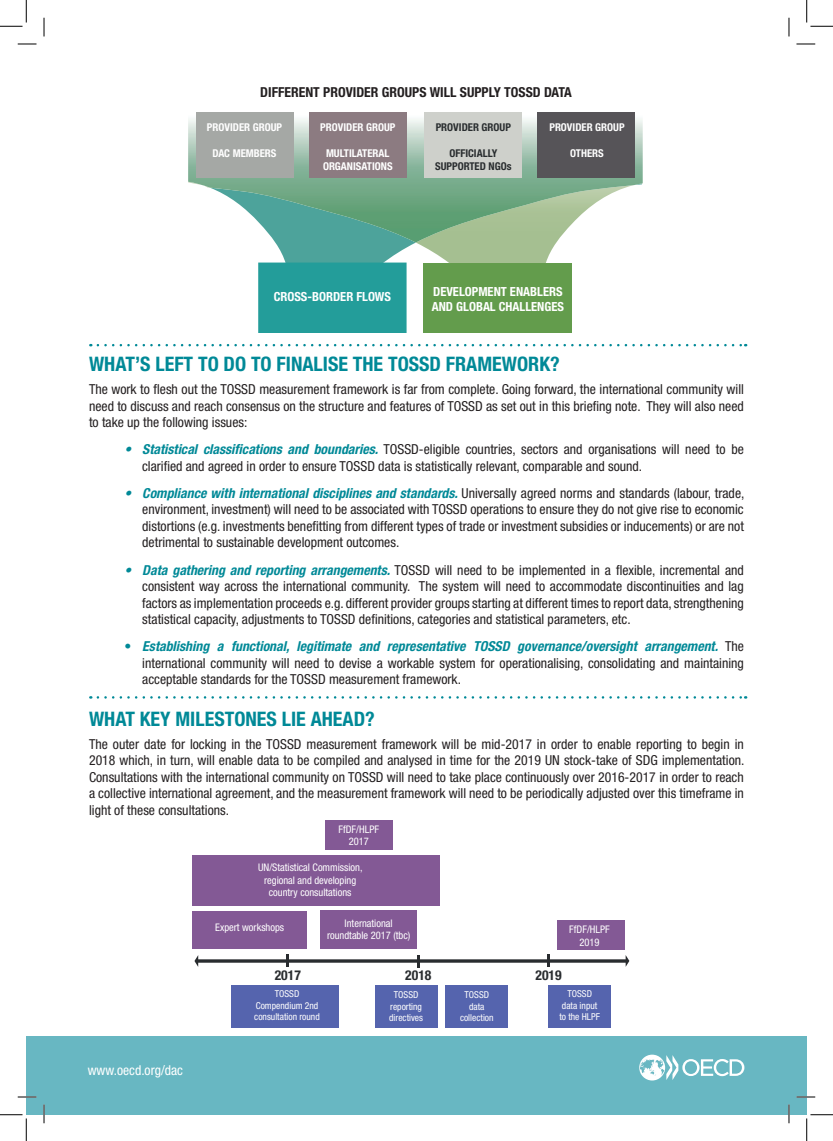
<style>
.page{position:relative;width:833px;height:1141px;background:#fff}
.page>*{position:absolute;margin:0;border:0;box-sizing:border-box;transform-origin:0 0}
.t1{font:700 condensed 20px "Helvetica Neue LT Std";color:#008997}
.body_copy{font:condensed 13.75px/16.5px "Helvetica Neue LT Std";color:#231f20;text-align:justify}
.body_copy-2{font:700 condensed 13.75px "Helvetica Neue LT Std";color:#231f20}
.body_copy-3{font:condensed 13.62px "Helvetica Neue LT Std";color:#fff}
.t2{font:700 condensed 13.62px "Helvetica Neue LT Std";color:#292c2f}
.t3{font:700 condensed 12.5px/15px "Helvetica Neue LT Std";color:#fff}
.t4{font:700 condensed 10.75px/12.9px "Helvetica Neue LT Std";color:#fff}
.t5{font:700 condensed 10.75px/12.9px "Helvetica Neue LT Std";color:#292d2f;text-align:center}
.t6{font:condensed 10.5px/12.5px "Helvetica Neue LT Std";color:#fff;text-align:center}
.t7{font:condensed 9.5px/11.5px "Helvetica Neue LT Std";color:#fff;text-align:center}
.s1{font-weight:700;font-style:italic;color:#008997}
.s2{font-weight:700;color:#008997}
</style>
<div class="page">
<div style="left:26px;top:1036px;width:780px;height:78px;background:#68b7c2"></div>
<svg style="left:639px;top:1054px;width:105px;height:26px"></svg>
<svg style="left:98px;top:344px;width:647px;height:2px"></svg>
<svg style="left:98px;top:696px;width:647px;height:2px"></svg>
<div style="left:196px;top:959px;width:431px;height:3px;background:#292c2f;border:1px solid #292c2f"></div>
<svg style="left:194px;top:955px;width:23px;height:11px"></svg>
<svg style="left:615px;top:955px;width:14px;height:11px"></svg>
<svg style="left:286px;top:954px;width:3px;height:13px"></svg>
<svg style="left:417px;top:955px;width:2px;height:12px"></svg>
<svg style="left:547px;top:954px;width:2px;height:13px"></svg>
<div style="left:375px;top:985px;width:62px;height:42px;background:#5564ae"></div>
<div style="left:231px;top:985px;width:107px;height:42px;background:#5564ae"></div>
<div style="left:445px;top:985px;width:62px;height:42px;background:#5564ae"></div>
<div style="left:548px;top:985px;width:62px;height:42px;background:#5564ae"></div>
<div style="left:192px;top:855px;width:247px;height:50px;background:#835995"></div>
<div style="left:325px;top:820px;width:67px;height:29px;background:#835995"></div>
<div style="left:556px;top:919px;width:68px;height:30px;background:#835995"></div>
<div style="left:192px;top:911px;width:115px;height:37px;background:#835995"></div>
<div style="left:320px;top:910px;width:97px;height:38px;background:#835995"></div>
<div style="left:258px;top:263px;width:148px;height:69px;background:#239d9a"></div>
<div style="left:423px;top:263px;width:148px;height:69px;background:#639c4c"></div>
<svg style="left:258px;top:242px;width:299px;height:21px"></svg>
<img style="left:188px;top:112px;width:454px;height:130px">
<div style="left:309px;top:112px;width:98px;height:66px;background:#8c7b81"></div>
<div style="left:423px;top:112px;width:98px;height:66px;background:#ced0cb"></div>
<div style="left:537px;top:112px;width:98px;height:66px;background:#565458"></div>
<div style="left:196px;top:112px;width:97px;height:66px;background:#a5a8a5"></div>
<svg style="left:18px;top:43px;width:18px;height:2px"></svg>
<svg style="left:796px;top:43px;width:18px;height:2px"></svg>
<svg style="left:18px;top:1096px;width:18px;height:1px"></svg>
<svg style="left:796px;top:1096px;width:18px;height:1px"></svg>
<svg style="left:43px;top:18px;width:2px;height:18px"></svg>
<svg style="left:43px;top:1104px;width:2px;height:19px"></svg>
<svg style="left:788px;top:18px;width:1px;height:18px"></svg>
<svg style="left:787px;top:1104px;width:2px;height:19px"></svg>
<svg style="left:0;top:0;width:27px;height:27px"></svg>
<svg style="left:0;top:1114px;width:27px;height:26px"></svg>
<svg style="left:806px;top:0;width:26px;height:27px"></svg>
<svg style="left:806px;top:1114px;width:26px;height:26px"></svg>
<p class="body_copy-2" style="left:260px;top:84px;width:313px">DIFFERENT PROVIDER GROUPS WILL SUPPLY TOSSD DATA</p>
<p class="t4" style="left:207px;top:121px;width:77px">PROVIDER GROUP</p>
<p class="t4" style="left:212px;top:146px;width:65px">DAC MEMBERS</p>
<p class="t4" style="left:320px;top:121px;width:77px">PROVIDER GROUP</p>
<p class="t4" style="left:323px;top:146px;width:71px">MULTILATERAL<br>ORGANISATIONS</p>
<p class="t5" style="left:435px;top:121px;width:77px">PROVIDER GROUP</p>
<p class="t5" style="left:435px;top:146px;width:78px">OFFICIALLY<br>SUPPORTED NGOs</p>
<p class="t4" style="left:549px;top:121px;width:77px">PROVIDER GROUP</p>
<p class="t4" style="left:570px;top:146px;width:35px">OTHERS</p>
<p class="t3" style="left:273px;top:289px;width:119px">CROSS-BORDER FLOWS</p>
<p class="t3" style="left:431px;top:283px;width:134px">DEVELOPMENT ENABLERS<br>AND GLOBAL CHALLENGES</p>
<p class="t1" style="left:89px;top:352px;width:472px">WHAT’S LEFT TO DO TO FINALISE THE TOSSD FRAMEWORK?</p>
<p class="body_copy" style="left:89px;top:381px;width:656px">The work to flesh out the TOSSD measurement framework is far from complete. Going forward, the international community will need to discuss and reach consensus on the structure and features of TOSSD as set out in this briefing note. They will also need to take up the following issues:</p>
<p class="body_copy" style="left:142px;top:441px;width:602px;text-indent:-18px"><span class="s1">• Statistical classifications and boundaries.</span> TOSSD-eligible countries, sectors and organisations will need to be clarified and agreed in order to ensure TOSSD data is statistically relevant, comparable and sound.</p>
<p class="body_copy" style="left:142px;top:484px;width:603px;text-indent:-18px"><span class="s1">• Compliance with international disciplines and standards.</span> Universally agreed norms and standards (labour, trade, environment, investment) will need to be associated with TOSSD operations to ensure they do not give rise to economic distortions (e.g. investments benefitting from different types of trade or investment subsidies or inducements) or are not detrimental to sustainable development outcomes.</p>
<p class="body_copy" style="left:142px;top:561px;width:602px;text-indent:-18px"><span class="s1">• Data gathering and reporting arrangements.</span> TOSSD will need to be implemented in a flexible, incremental and consistent way across the international community. The system will need to accommodate discontinuities and lag factors as implementation proceeds e.g. different provider groups starting at different times to report data, strengthening statistical capacity, adjustments to TOSSD definitions, categories and statistical parameters, etc.</p>
<p class="body_copy" style="left:142px;top:638px;width:602px;text-indent:-18px"><span class="s2">•</span> <span class="s1">Establishing a functional, legitimate and representative TOSSD governance/oversight arrangement.</span> The international community will need to devise a workable system for operationalising, consolidating and maintaining acceptable standards for the TOSSD measurement framework.</p>
<p class="t1" style="left:89px;top:706px;width:287px">WHAT KEY MILESTONES LIE AHEAD?</p>
<p class="body_copy" style="left:89px;top:735px;width:656px">The outer date for locking in the TOSSD measurement framework will be mid-2017 in order to enable reporting to begin in 2018 which, in turn, will enable data to be compiled and analysed in time for the 2019 UN stock-take of SDG implementation.<br>Consultations with the international community on TOSSD will need to take place continuously over 2016-2017 in order to reach a collective international agreement, and the measurement framework will need to be periodically adjusted over this timeframe in light of these consultations.</p>
<p class="t6" style="left:338px;top:822px;width:42px">FfDF/HLPF<br>2017</p>
<p class="t6" style="left:258px;top:861px;width:106px">UN/Statistical Commission, regional and developing country consultations</p>
<p class="t6" style="left:215px;top:920px;width:70px">Expert workshops</p>
<p class="t6" style="left:327px;top:916px;width:85px">International roundtable 2017 (tbc)</p>
<p class="t6" style="left:569px;top:923px;width:42px">FfDF/HLPF<br>2019</p>
<p class="body_copy-3" style="left:88px;top:1062px;width:97px">www.oecd.org/dac</p>
<p class="t2" style="left:274px;top:966px;width:28px">2017</p>
<p class="t2" style="left:405px;top:966px;width:28px">2018</p>
<p class="t2" style="left:535px;top:966px;width:28px">2019</p>
<p class="t7" style="left:389px;top:988px;width:35px">TOSSD reporting directives</p>
<p class="t7" style="left:254px;top:987px;width:67px">TOSSD<br>Compendium 2nd consultation round</p>
<p class="t7" style="left:459px;top:988px;width:35px">TOSSD data collection</p>
<p class="t7" style="left:559px;top:987px;width:42px">TOSSD data input to the HLPF</p>
</div>
